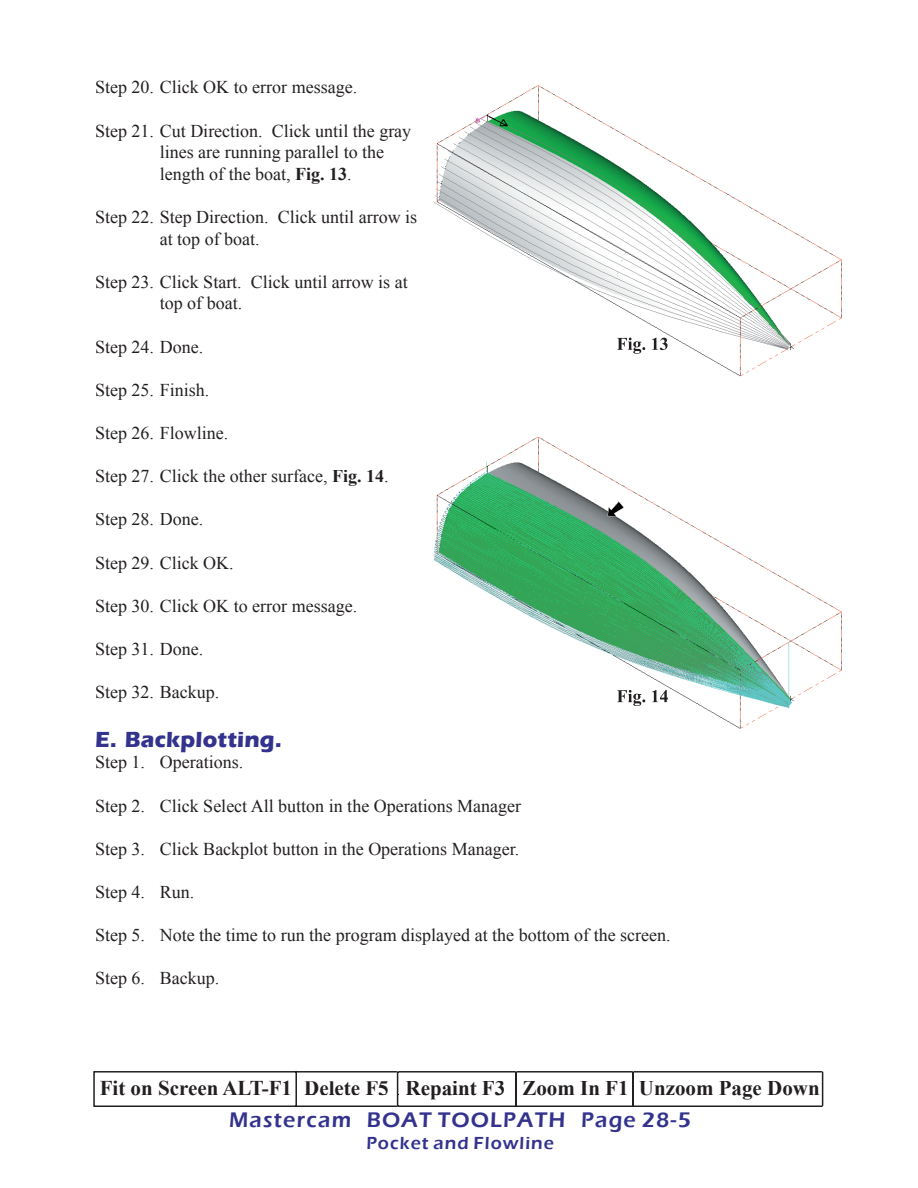
<style>
.page{position:relative;width:918px;height:1188px;background:#fff}
.page>*{position:absolute;margin:0;border:0;box-sizing:border-box;transform-origin:0 0}
.t1{font:700 22.5px "Eras ITC";letter-spacing:.01em;color:#33338e}
.t2{font:600 21.75px "Eras ITC";letter-spacing:.055em;color:#33338e}
.t3{font:700 21px "Times New Roman";color:#231f20}
.t4{font:18px/21.6px "Times New Roman";color:#231f20}
.t5{font:600 18px "Eras ITC";letter-spacing:.055em;color:#33338e}
.s1{font-weight:700}
</style>
<div class="page">
<svg style="left:93px;top:1071px;width:730px;height:36px"></svg>
<img style="left:434px;top:85px;width:408px;height:292px">
<img style="left:617px;top:338px;width:51px;height:16px">
<img style="left:434px;top:436px;width:408px;height:293px">
<img style="left:617px;top:690px;width:51px;height:16px">
<svg style="left:608px;top:501px;width:16px;height:16px"></svg>
<p class="t4" style="left:95px;top:76px;width:264px">Step 20. Click OK to error message.</p>
<p class="t4" style="left:160px;top:120px;width:253px;text-indent:-65px">Step 21. Cut Direction. Click until the gray lines are running parallel to the length of the boat, <span class="s1">Fig. 13</span>.</p>
<p class="t4" style="left:160px;top:206px;width:259px;text-indent:-65px">Step 22. Step Direction. Click until arrow is at top of boat.</p>
<p class="t4" style="left:160px;top:271px;width:250px;text-indent:-65px">Step 23. Click Start. Click until arrow is at top of boat.</p>
<p class="t4" style="left:95px;top:336px;width:110px">Step 24. Done.</p>
<p class="t4" style="left:95px;top:379px;width:116px">Step 25. Finish.</p>
<p class="t4" style="left:95px;top:422px;width:135px">Step 26. Flowline.</p>
<p class="t4" style="left:95px;top:465px;width:295px">Step 27. Click the other surface, <span class="s1">Fig. 14</span>.</p>
<p class="t4" style="left:95px;top:508px;width:110px">Step 28. Done.</p>
<p class="t4" style="left:95px;top:552px;width:140px">Step 29. Click OK.</p>
<p class="t4" style="left:95px;top:595px;width:264px">Step 30. Click OK to error message.</p>
<p class="t4" style="left:95px;top:638px;width:110px">Step 31. Done.</p>
<p class="t4" style="left:95px;top:681px;width:126px">Step 32. Backup.</p>
<p class="t1" style="left:95px;top:726px;width:188px">E. Backplotting.</p>
<p class="t4" style="left:95px;top:751px;width:150px">Step 1. Operations.</p>
<p class="t4" style="left:95px;top:795px;width:428px">Step 2. Click Select All button in the Operations Manager</p>
<p class="t4" style="left:95px;top:838px;width:426px">Step 3. Click Backplot button in the Operations Manager.</p>
<p class="t4" style="left:95px;top:881px;width:101px">Step 4. Run.</p>
<p class="t4" style="left:95px;top:924px;width:577px">Step 5. Note the time to run the program displayed at the bottom of the screen.</p>
<p class="t4" style="left:95px;top:967px;width:126px">Step 6. Backup.</p>
<p class="t3" style="left:100px;top:1074px;width:721px">Fit on Screen ALT-F1 Delete F5 Repaint F3 Zoom In F1 Unzoom Page Down</p>
<p class="t2" style="left:229px;top:1108px;width:463px">Mastercam BOAT TOOLPATH Page 28-5</p>
<p class="t5" style="left:366px;top:1133px;width:189px">Pocket and Flowline</p>
</div>
